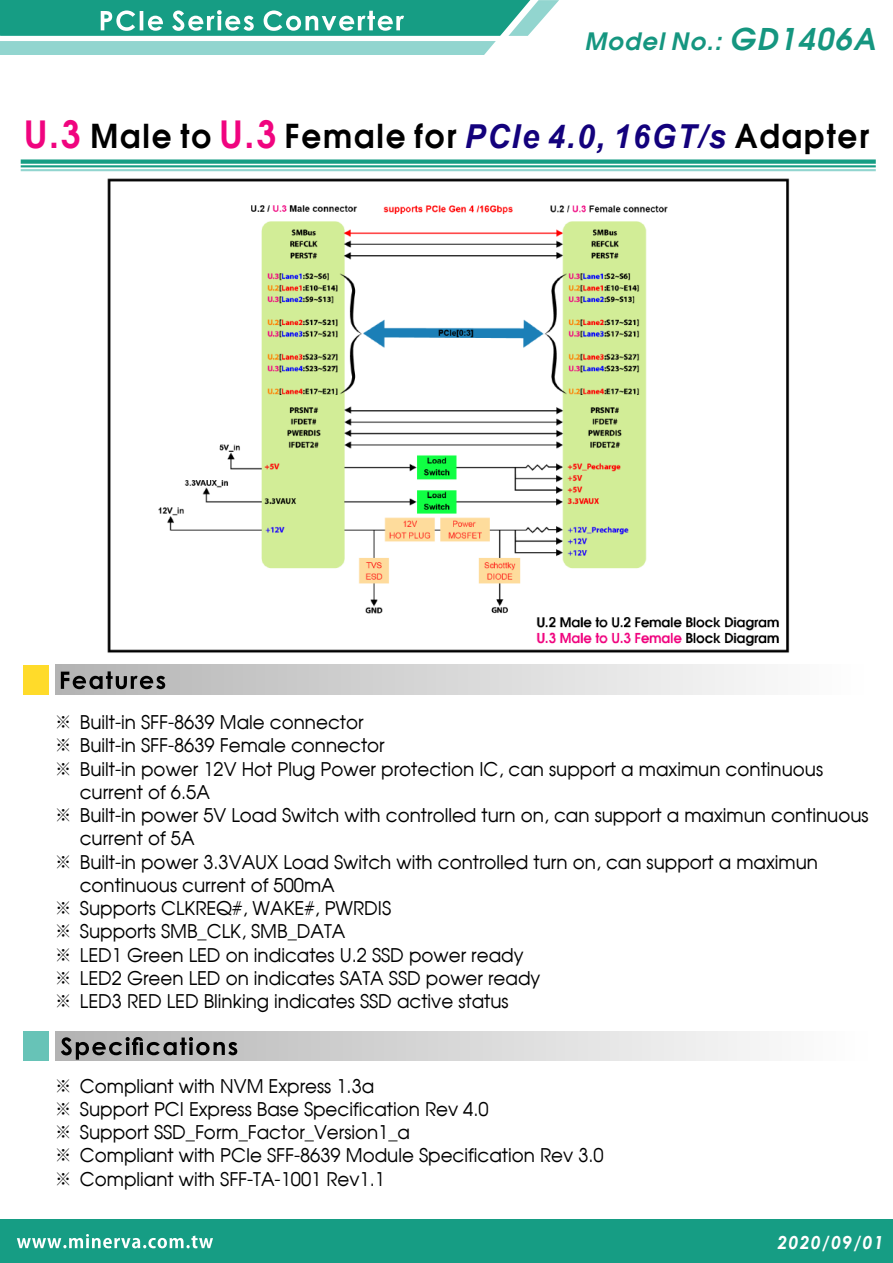
<style>
.page{position:relative;width:893px;height:1263px;background:#fff}
.page>*{position:absolute;margin:0;border:0;box-sizing:border-box;transform-origin:0 0}
.t1{font:600 33px "Avant Garde";letter-spacing:.06em;color:#000;scale:.94 1}
.t2{font:italic 600 24px "Avant Garde";letter-spacing:.055em;color:#159680}
.t3{font:18.9px/23.2px "Avant Garde";color:#000}
.t4{font:italic 700 18px "Century Gothic";letter-spacing:.055em;color:#fff}
.s1{font-size:30px}
.s2{font-size:37.5px;color:#f0047f}
.s3{font-family:"Arial";font-weight:700;font-style:italic;color:#13017c}
.s4{font-family:"Adobe Ming Std";font-weight:300}
</style>
<div class="page">
<div style="left:21px;top:159px;width:855px;height:5px;background:#169d84"></div>
<svg style="left:0;top:0;width:559px;height:55px"></svg>
<div style="left:0;top:1220px;width:893px;height:43px;background:#169d84"></div>
<svg style="left:17px;top:1234px;width:196px;height:14px"></svg>
<hr style="left:21px;top:165px;width:855px;height:2px;background:#169d84">
<hr style="left:21px;top:169px;width:855px;height:2px;background:#92d5cf">
<div style="left:23px;top:665px;width:26px;height:30px;background:#ffdb2a"></div>
<div style="left:56px;top:665px;width:807px;height:30px;background:linear-gradient(to right,#b2b2b2,#fff)"></div>
<svg style="left:61px;top:671px;width:104px;height:18px;background:#747474"></svg>
<div style="left:23px;top:1031px;width:26px;height:30px;background:#67c3b7"></div>
<div style="left:56px;top:1031px;width:811px;height:30px;background:linear-gradient(to right,#b3b3b3,#fefefe)"></div>
<svg style="left:61px;top:1037px;width:176px;height:23px;background:#848484"></svg>
<img style="left:107px;top:178px;width:683px;height:475px">
<p class="t2" style="left:585px;top:25px;width:292px">Model No.: <span class="s1">GD1406A</span></p>
<h1 class="t1" style="left:24px;top:114px;width:900px"><span class="s2">U.3</span> Male to <span class="s2">U.3</span> Female for <span class="s3">PCIe 4.0, 16GT/s</span> Adapter</h1>
<p class="t3" style="left:54px;top:710px;width:311px"><span class="s4">※</span> Built-in SFF-8639 Male connector</p>
<p class="t3" style="left:54px;top:733px;width:332px"><span class="s4">※</span> Built-in SFF-8639 Female connector</p>
<p class="t3" style="left:54px;top:757px;width:770px"><span class="s4">※</span> Built-in power 12V Hot Plug Power protection IC, can support a maximun continuous</p>
<p class="t3" style="left:80px;top:780px;width:132px">current of 6.5A</p>
<p class="t3" style="left:54px;top:803px;width:816px"><span class="s4">※</span> Built-in power 5V Load Switch with controlled turn on, can support a maximun continuous</p>
<p class="t3" style="left:80px;top:826px;width:116px">current of 5A</p>
<p class="t3" style="left:54px;top:850px;width:765px"><span class="s4">※</span> Built-in power 3.3VAUX Load Switch with controlled turn on, can support a maximun</p>
<p class="t3" style="left:80px;top:873px;width:257px">continuous current of 500mA</p>
<p class="t3" style="left:54px;top:896px;width:338px"><span class="s4">※</span> Supports CLKREQ#, WAKE#, PWRDIS</p>
<p class="t3" style="left:54px;top:919px;width:293px"><span class="s4">※</span> Supports SMB_CLK, SMB_DATA</p>
<p class="t3" style="left:54px;top:943px;width:471px"><span class="s4">※</span> LED1 Green LED on indicates U.2 SSD power ready</p>
<p class="t3" style="left:54px;top:966px;width:488px"><span class="s4">※</span> LED2 Green LED on indicates SATA SSD power ready</p>
<p class="t3" style="left:54px;top:989px;width:456px"><span class="s4">※</span> LED3 RED LED Blinking indicates SSD active status</p>
<p class="t3" style="left:54px;top:1074px;width:551px"><span class="s4">※</span> Compliant with NVM Express 1.3a<br><span class="s4">※</span> Support PCI Express Base Specification Rev 4.0<br><span class="s4">※</span> Support SSD_Form_Factor_Version1_a<br><span class="s4">※</span> Compliant with PCIe SFF-8639 Module Specification Rev 3.0 <span class="s4">※</span> Compliant with SFF-TA-1001 Rev1.1</p>
<p class="t4" style="left:777px;top:1229px;width:108px">2020/09/01</p>
</div>
